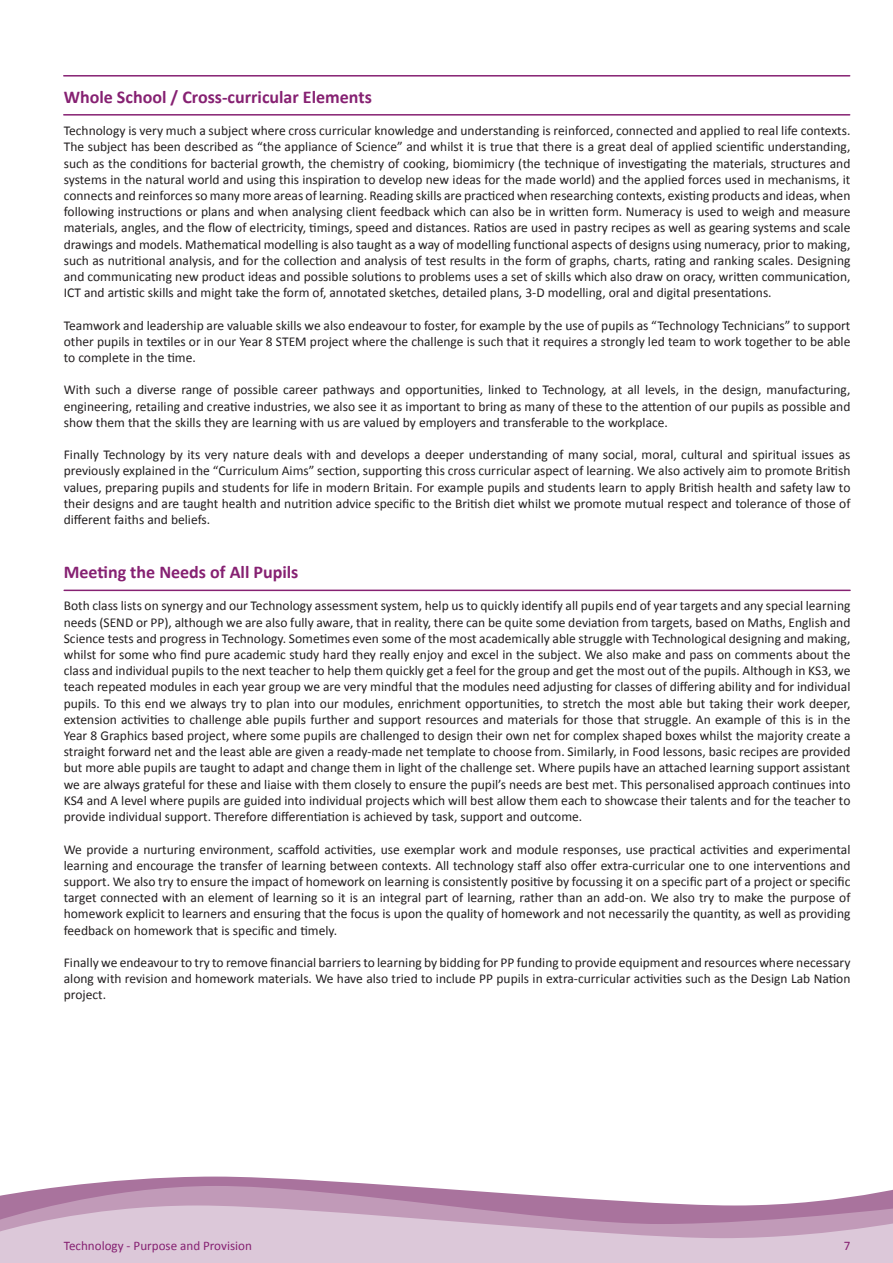
<style>
.page{position:relative;width:893px;height:1263px;background:#fff}
.page>*{position:absolute;margin:0;border:0;box-sizing:border-box;transform-origin:0 0}
.t1{font:700 18px "Calibri";color:#862172}
.t2{font:13.5px/16.2px "Calibri";color:#231f20;text-align:justify}
.t3{font:13.05px "Calibri";color:#862172}
</style>
<div class="page">
<svg style="left:68px;top:1176px;width:333px;height:10px;fill:#a9739d"></svg>
<svg style="left:0;top:1186px;width:893px;height:19px"></svg>
<svg style="left:0;top:1205px;width:893px;height:58px;background:#d1b5cc"></svg>
<hr style="left:64px;top:75px;width:786px;height:2px;background:#862172">
<hr style="left:64px;top:590px;width:786px;height:1px;background:#862172">
<hr style="left:64px;top:114px;width:786px;height:2px;background:#862172">
<p class="t1" style="left:64px;top:84px;width:310px">Whole School / Cross-curricular Elements</p>
<p class="t2" style="left:64px;top:122px;width:788px">Technology is very much a subject where cross curricular knowledge and understanding is reinforced, connected and applied to real life contexts.<br>The subject has been described as “the appliance of Science” and whilst it is true that there is a great deal of applied scientific understanding, such as the conditions for bacterial growth, the chemistry of cooking, biomimicry (the technique of investigating the materials, structures and systems in the natural world and using this inspiration to develop new ideas for the made world) and the applied forces used in mechanisms, it connects and reinforces so many more areas of learning. Reading skills are practiced when researching contexts, existing products and ideas, when following instructions or plans and when analysing client feedback which can also be in written form. Numeracy is used to weigh and measure materials, angles, and the flow of electricity, timings, speed and distances. Ratios are used in pastry recipes as well as gearing systems and scale drawings and models. Mathematical modelling is also taught as a way of modelling functional aspects of designs using numeracy, prior to making, such as nutritional analysis, and for the collection and analysis of test results in the form of graphs, charts, rating and ranking scales. Designing and communicating new product ideas and possible solutions to problems uses a set of skills which also draw on oracy, written communication, ICT and artistic skills and might take the form of, annotated sketches, detailed plans, 3-D modelling, oral and digital presentations.</p>
<p class="t2" style="left:64px;top:317px;width:788px">Teamwork and leadership are valuable skills we also endeavour to foster, for example by the use of pupils as “Technology Technicians” to support other pupils in textiles or in our Year 8 STEM project where the challenge is such that it requires a strongly led team to work together to be able to complete in the time.</p>
<p class="t2" style="left:64px;top:381px;width:788px">With such a diverse range of possible career pathways and opportunities, linked to Technology, at all levels, in the design, manufacturing, engineering, retailing and creative industries, we also see it as important to bring as many of these to the attention of our pupils as possible and show them that the skills they are learning with us are valued by employers and transferable to the workplace.</p>
<p class="t2" style="left:64px;top:446px;width:788px">Finally Technology by its very nature deals with and develops a deeper understanding of many social, moral, cultural and spiritual issues as previously explained in the “Curriculum Aims” section, supporting this cross curricular aspect of learning. We also actively aim to promote British values, preparing pupils and students for life in modern Britain. For example pupils and students learn to apply British health and safety law to their designs and are taught health and nutrition advice specific to the British diet whilst we promote mutual respect and tolerance of those of different faiths and beliefs.</p>
<p class="t1" style="left:64px;top:559px;width:236px">Meeting the Needs of All Pupils</p>
<p class="t2" style="left:64px;top:597px;width:788px">Both class lists on synergy and our Technology assessment system, help us to quickly identify all pupils end of year targets and any special learning needs (SEND or PP), although we are also fully aware, that in reality, there can be quite some deviation from targets, based on Maths, English and Science tests and progress in Technology. Sometimes even some of the most academically able struggle with Technological designing and making, whilst for some who find pure academic study hard they really enjoy and excel in the subject. We also make and pass on comments about the class and individual pupils to the next teacher to help them quickly get a feel for the group and get the most out of the pupils. Although in KS3, we teach repeated modules in each year group we are very mindful that the modules need adjusting for classes of differing ability and for individual pupils. To this end we always try to plan into our modules, enrichment opportunities, to stretch the most able but taking their work deeper, extension activities to challenge able pupils further and support resources and materials for those that struggle. An example of this is in the Year 8 Graphics based project, where some pupils are challenged to design their own net for complex shaped boxes whilst the majority create a straight forward net and the least able are given a ready-made net template to choose from. Similarly, in Food lessons, basic recipes are provided but more able pupils are taught to adapt and change them in light of the challenge set. Where pupils have an attached learning support assistant we are always grateful for these and liaise with them closely to ensure the pupil’s needs are best met. This personalised approach continues into KS4 and A level where pupils are guided into individual projects which will best allow them each to showcase their talents and for the teacher to provide individual support. Therefore differentiation is achieved by task, support and outcome.</p>
<p class="t2" style="left:64px;top:840px;width:788px">We provide a nurturing environment, scaffold activities, use exemplar work and module responses, use practical activities and experimental learning and encourage the transfer of learning between contexts. All technology staff also offer extra-curricular one to one interventions and support. We also try to ensure the impact of homework on learning is consistently positive by focussing it on a specific part of a project or specific target connected with an element of learning so it is an integral part of learning, rather than an add-on. We also try to make the purpose of homework explicit to learners and ensuring that the focus is upon the quality of homework and not necessarily the quantity, as well as providing feedback on homework that is specific and timely.</p>
<p class="t2" style="left:64px;top:954px;width:788px">Finally we endeavour to try to remove financial barriers to learning by bidding for PP funding to provide equipment and resources where necessary along with revision and homework materials. We have also tried to include PP pupils in extra-curricular activities such as the Design Lab Nation project.</p>
<p class="t3" style="left:64px;top:1236px;width:190px">Technology - Purpose and Provision</p>
<p class="t3" style="left:844px;top:1236px;width:8px">7</p>
</div>
